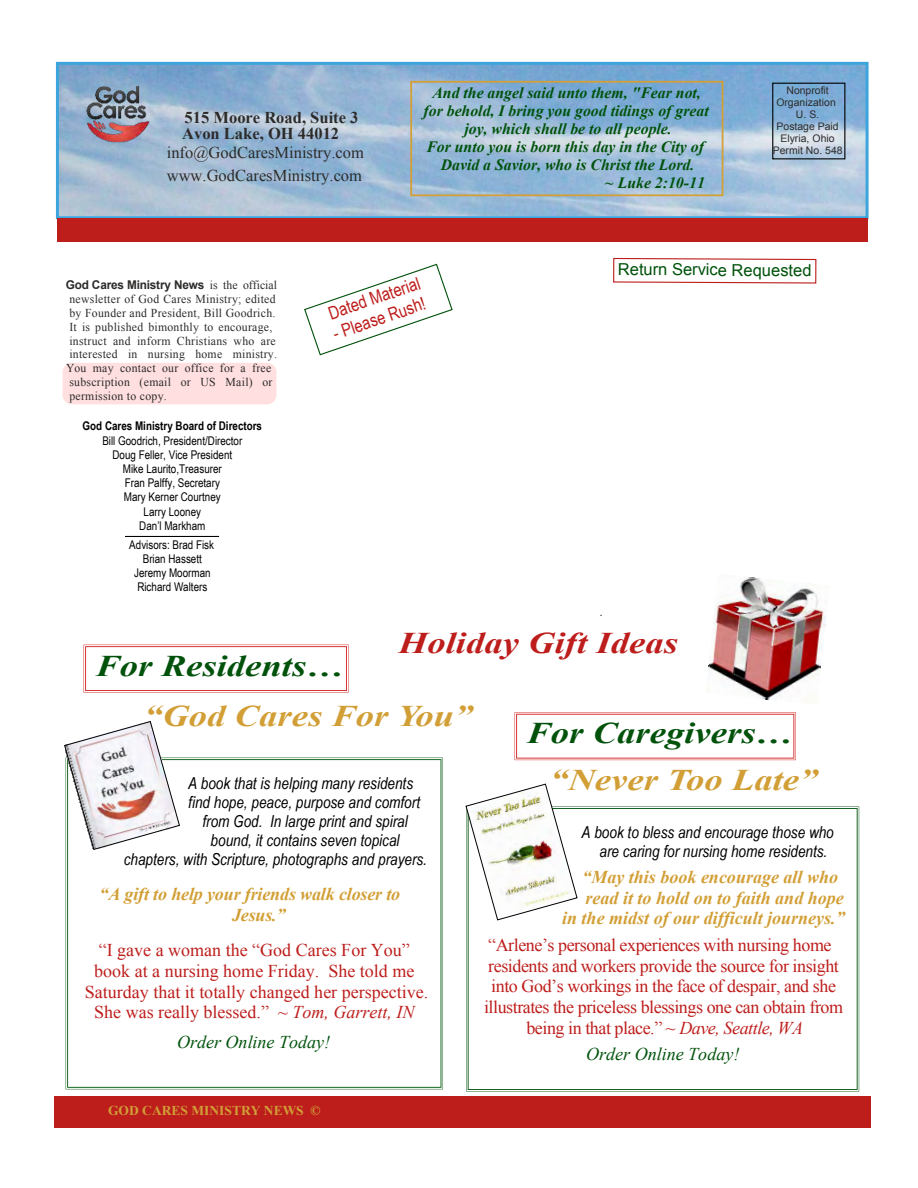
<style>
.page{position:relative;width:918px;height:1188px;background:#fff}
.page>*{position:absolute;margin:0;border:0;box-sizing:border-box;transform-origin:0 0}
.t1{font:italic 700 30px "Times New Roman";color:#d29f36;scale:1.22 1}
.t2{font:italic 700 30px "Times New Roman";color:#00520b;scale:1.22 1}
.t3{font:italic 700 30px "Times New Roman";color:#bd1e1c;scale:1.22 1}
.t4{font:18px/20.7px "Times New Roman";letter-spacing:-.025em;color:#bd1e1c;text-align:center}
.t5{font:18px/20.7px "Times New Roman";color:#bd1e1c;text-align:center}
.t6{font:italic 700 18px/20.7px "Times New Roman";color:#d29f36}
.t7{font:italic 18px "Times New Roman";color:#00520b}
.t8{font:18px "Arial Narrow";color:#bd1e1c}
.t9{font:italic 16.5px/18.9px "Arial Narrow";color:#000}
.t10{font:16.5px/22.4px "Times New Roman";color:#2c2b2a}
.t11{font:700 16.5px/16.5px "Times New Roman";color:#2c2b2a}
.t12{font:16.5px "Arial";letter-spacing:-.005em;color:#00520b}
.t13{font:italic 700 15.75px "Times New Roman";color:#00520b}
.t14{font:700 13.5px "Times New Roman";color:#d29f36}
.t15{font:12px/13.8px "Times New Roman";letter-spacing:.025em;color:#2c2b2a}
.t16{font:12px/14.2px "Arial Narrow";color:#000;text-align:center}
.t17{font:700 12px "Arial Narrow";color:#000}
.t18{font:700 12px "Arial";letter-spacing:-.015em;color:#2c2b2a}
.t19{font:10.5px/12px "Arial";color:#2c2b2a;text-align:center}
.s1{font-family:"Times New Roman";font-weight:400}
.s2{font-style:italic}
</style>
<div class="page">
<img style="left:60px;top:66px;width:805px;height:149px">
<div style="left:56px;top:62px;width:813px;height:157px;border:3px solid #3da5dd"></div>
<div style="left:54px;top:1096px;width:816px;height:31px;background:#bd1e1c"></div>
<div style="left:772px;top:83px;width:73px;height:76px;border:1px solid #000"></div>
<img style="left:84px;top:84px;width:68px;height:61px">
<div style="left:57px;top:218px;width:811px;height:24px;background:#bd1e1c"></div>
<div style="left:63px;top:363px;width:213px;height:41px;background:#ffdfe0;border-radius:9px"></div>
<hr style="left:126px;top:536px;width:93px;height:1px;background:#000">
<svg style="left:304px;top:263px;width:149px;height:93px"></svg>
<svg style="left:613px;top:257px;width:204px;height:27px"></svg>
<svg style="left:84px;top:645px;width:265px;height:48px"></svg>
<img style="left:708px;top:577px;width:119px;height:124px">
<svg style="left:66px;top:758px;width:377px;height:331px"></svg>
<svg style="left:515px;top:712px;width:281px;height:48px"></svg>
<svg style="left:466px;top:807px;width:393px;height:285px"></svg>
<svg style="left:64px;top:721px;width:116px;height:129px"></svg>
<svg style="left:465px;top:783px;width:113px;height:138px"></svg>
<div style="left:410px;top:81px;width:313px;height:115px;border:2px solid #d39f36"></div>
<h3 class="t11" style="left:182px;top:111px;width:178px">515 Moore Road, Suite 3<br>Avon Lake, OH 44012</h3>
<h3 class="t10" style="left:167px;top:143px;width:199px">info@GodCaresMinistry.com www.GodCaresMinistry.com</h3>
<h3 class="t13" style="left:432px;top:87px;width:270px">And the angel said unto them, "Fear not,</h3>
<h3 class="t13" style="left:424px;top:105px;width:287px">for behold, I bring you good tidings of great</h3>
<h3 class="t13" style="left:464px;top:123px;width:209px">joy, which shall be to all people.</h3>
<h3 class="t13" style="left:426px;top:141px;width:279px">For unto you is born this day in the City of</h3>
<h3 class="t13" style="left:441px;top:159px;width:255px">David a Savior, who is Christ the Lord.</h3>
<h3 class="t13" style="left:605px;top:177px;width:102px">~ Luke 2:10-11</h3>
<p class="t19" style="left:773px;top:85px;width:71px">Nonprofit<br>Organization<br>U. S.<br>Postage Paid<br>Elyria, Ohio<br>Permit No. 548</p>
<p class="t18" style="left:66px;top:281px;width:213px">God Cares Ministry News <span class="s1">is the official</span></p>
<p class="t15" style="left:66px;top:293px;width:213px">newsletter of God Cares Ministry; edited by Founder and President, Bill Goodrich.<br>It is published bimonthly to encourage, instruct and inform Christians who are interested in nursing home ministry.<br>You may contact our office for a free subscription (email or US Mail) or permission to copy.</p>
<p class="t17" style="left:83px;top:422px;width:181px">God Cares Ministry Board of Directors</p>
<p class="t16" style="left:102px;top:434px;width:141px">Bill Goodrich, President/Director<br>Doug Feller, Vice President<br>Mike Laurito,Treasurer<br>Fran Palffy, Secretary<br>Mary Kerner Courtney<br>Larry Looney<br>Dan’l Markham</p>
<p class="t17" style="left:126px;top:526px;width:95px">_________________</p>
<p class="t16" style="left:129px;top:539px;width:86px">Advisors: Brad Fisk<br>Brian Hassett<br>Jeremy Moorman<br>Richard Walters</p>
<h2 class="t8" style="left:327px;top:307px;width:97px;rotate:-19deg">Dated Material</h2>
<h2 class="t8" style="left:331px;top:328px;width:98px;rotate:-19deg">- Please Rush!</h2>
<h3 class="t12" style="left:618px;top:263px;width:195px">Return Service Requested</h3>
<h1 class="t3" style="left:399px;top:632px;width:230px">Holiday Gift Ideas</h1>
<h1 class="t2" style="left:96px;top:655px;width:204px">For Residents…</h1>
<h1 class="t1" style="left:144px;top:706px;width:271px">“God Cares For You”</h1>
<h1 class="t2" style="left:527px;top:723px;width:219px">For Caregivers…</h1>
<h3 class="t9" style="left:188px;top:776px;width:227px">A book that is helping many residents</h3>
<h1 class="t1" style="left:550px;top:770px;width:221px">“Never Too Late”</h1>
<h3 class="t9" style="left:188px;top:794px;width:233px">find hope, peace, purpose and comfort</h3>
<h3 class="t9" style="left:202px;top:813px;width:207px">from God. In large print and spiral</h3>
<h3 class="t9" style="left:211px;top:832px;width:190px">bound, it contains seven topical</h3>
<h3 class="t9" style="left:124px;top:851px;width:305px">chapters, with Scripture, photographs and prayers.</h3>
<h2 class="t6" style="left:232px;top:885px;width:170px;text-indent:-133px">“A gift to help your friends walk closer to<br>Jesus.”</h2>
<h2 class="t5" style="left:85px;top:942px;width:345px">“I gave a woman the “God Cares For You” book at a nursing home Friday. She told me Saturday that it totally changed her perspective.<br>She was really blessed.” ~ <span class="s2">Tom, Garrett, IN</span></h2>
<h2 class="t7" style="left:177px;top:1035px;width:155px">Order Online Today!</h2>
<h3 class="t9" style="left:600px;top:824px;width:236px;text-indent:-18px">A book to bless and encourage those who are caring for nursing home residents.</h3>
<h2 class="t6" style="left:582px;top:868px;width:257px">“May this book encourage all who</h2>
<h2 class="t6" style="left:586px;top:889px;width:260px">read it to hold on to faith and hope</h2>
<h2 class="t6" style="left:562px;top:910px;width:284px">in the midst of our difficult journeys.”</h2>
<p class="t4" style="left:484px;top:936px;width:361px">“Arlene’s personal experiences with nursing home residents and workers provide the source for insight into God’s workings in the face of despair, and she illustrates the priceless blessings one can obtain from being in that place.” <span class="s2">~ Dave, Seattle, WA</span></p>
<h2 class="t7" style="left:586px;top:1048px;width:155px">Order Online Today!</h2>
<p class="t14" style="left:108px;top:1106px;width:214px">GOD CARES MINISTRY NEWS ©</p>
</div>
